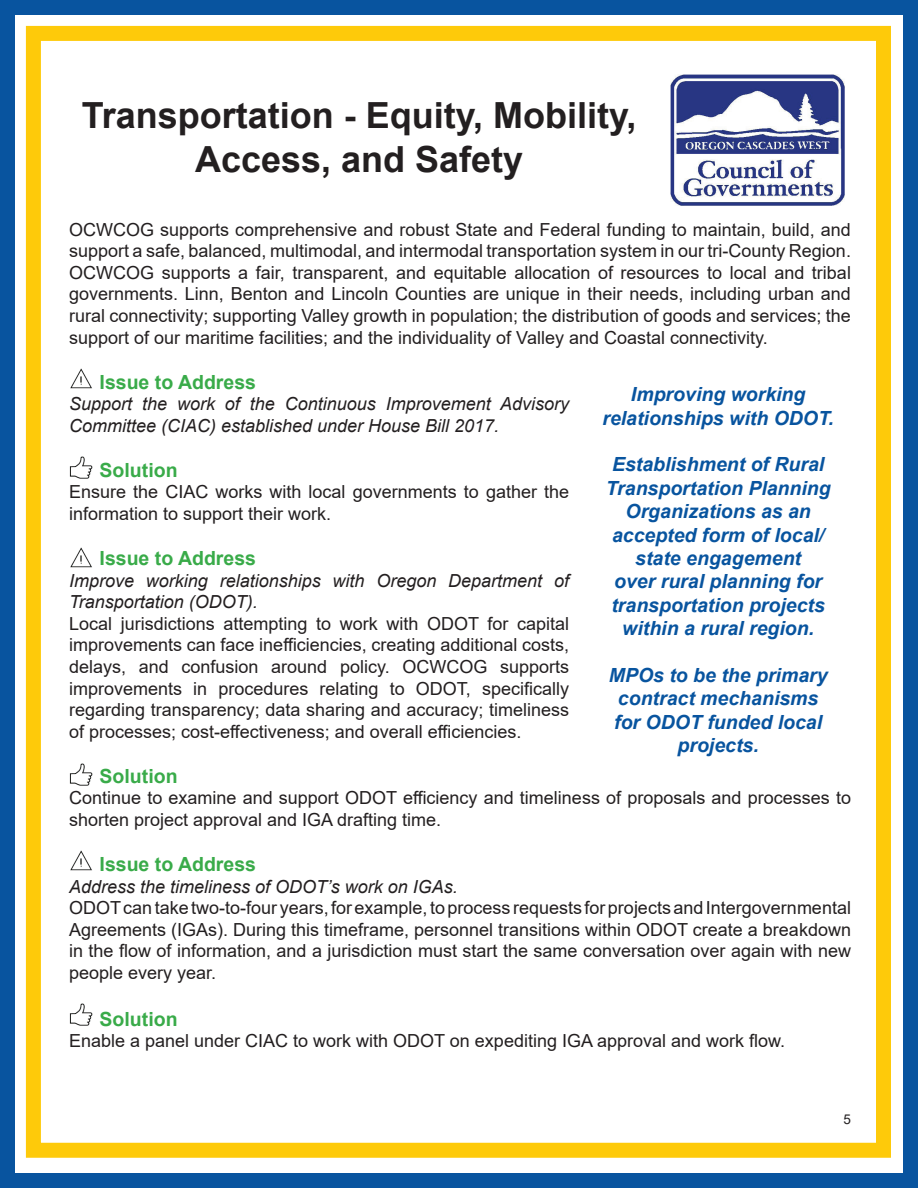
<style>
.page{position:relative;width:918px;height:1188px;background:#fff}
.page>*{position:absolute;margin:0;border:0;box-sizing:border-box;transform-origin:0 0}
.t1{font:700 36px/43.2px "Arial";color:#231f20;text-align:center}
.t2{font:italic 700 19.5px/23.4px "Arial";color:#08549f;text-align:center}
.t3{font:700 19.5px "Arial";color:#39ab49}
.t4{font:18px/21.6px "Arial";color:#231f20;text-align:justify}
.t5{font:italic 18px/21.6px "Arial";color:#231f20}
.t6{font:13.5px "Arial";color:#231f20}
</style>
<div class="page">
<div style="left:0;top:0;width:918px;height:1188px;background:#fff;border:15px solid #08549f"></div>
<div style="left:26px;top:26px;width:865px;height:1132px;border:15px solid #feca0a"></div>
<img style="left:670px;top:74px;width:175px;height:132px">
<img style="left:70px;top:368px;width:22px;height:21px">
<img style="left:69px;top:456px;width:24px;height:23px">
<img style="left:70px;top:547px;width:22px;height:21px">
<img style="left:69px;top:763px;width:24px;height:22px">
<img style="left:69px;top:1003px;width:24px;height:22px">
<img style="left:70px;top:850px;width:22px;height:21px">
<h1 class="t1" style="left:82px;top:94px;width:556px">Transportation - Equity, Mobility,<br>Access, and Safety</h1>
<p class="t4" style="left:69px;top:218px;width:783px">OCWCOG supports comprehensive and robust State and Federal funding to maintain, build, and support a safe, balanced, multimodal, and intermodal transportation system in our tri-County Region.<br>OCWCOG supports a fair, transparent, and equitable allocation of resources to local and tribal governments. Linn, Benton and Lincoln Counties are unique in their needs, including urban and rural connectivity; supporting Valley growth in population; the distribution of goods and services; the support of our maritime facilities; and the individuality of Valley and Coastal connectivity.</p>
<p class="t3" style="left:100px;top:368px;width:158px">Issue to Address</p>
<p class="t5" style="left:69px;top:393px;width:502px">Support the work of the Continuous Improvement Advisory<br>Committee (CIAC) established under House Bill 2017.</p>
<p class="t3" style="left:100px;top:456px;width:79px">Solution</p>
<p class="t4" style="left:69px;top:481px;width:502px">Ensure the CIAC works with local governments to gather the information to support their work.</p>
<p class="t3" style="left:100px;top:544px;width:158px">Issue to Address</p>
<p class="t5" style="left:69px;top:570px;width:501px">Improve working relationships with Oregon Department of<br>Transportation (ODOT).</p>
<p class="t4" style="left:69px;top:613px;width:502px">Local jurisdictions attempting to work with ODOT for capital improvements can face inefficiencies, creating additional costs, delays, and confusion around policy. OCWCOG supports improvements in procedures relating to ODOT, specifically regarding transparency; data sharing and accuracy; timeliness of processes; cost-effectiveness; and overall efficiencies.</p>
<p class="t3" style="left:100px;top:762px;width:79px">Solution</p>
<p class="t4" style="left:69px;top:787px;width:783px">Continue to examine and support ODOT efficiency and timeliness of proposals and processes to shorten project approval and IGA drafting time.</p>
<p class="t3" style="left:100px;top:850px;width:158px">Issue to Address</p>
<p class="t5" style="left:69px;top:876px;width:390px">Address the timeliness of ODOT’s work on IGAs.</p>
<p class="t4" style="left:69px;top:897px;width:783px">ODOT can take two-to-four years, for example, to process requests for projects and Intergovernmental Agreements (IGAs). During this timeframe, personnel transitions within ODOT create a breakdown in the flow of information, and a jurisdiction must start the same conversation over again with new people every year.</p>
<p class="t3" style="left:100px;top:1005px;width:79px">Solution</p>
<p class="t4" style="left:69px;top:1030px;width:718px">Enable a panel under CIAC to work with ODOT on expediting IGA approval and work flow.</p>
<p class="t2" style="left:602px;top:383px;width:233px">Improving working relationships with ODOT.</p>
<p class="t2" style="left:606px;top:453px;width:227px">Establishment of Rural<br>Transportation Planning<br>Organizations as an accepted form of local/ state engagement<br>over rural planning for transportation projects within a rural region.</p>
<p class="t2" style="left:609px;top:664px;width:220px">MPOs to be the primary contract mechanisms for ODOT funded local projects.</p>
<p class="t6" style="left:844px;top:1110px;width:9px">5</p>
</div>
